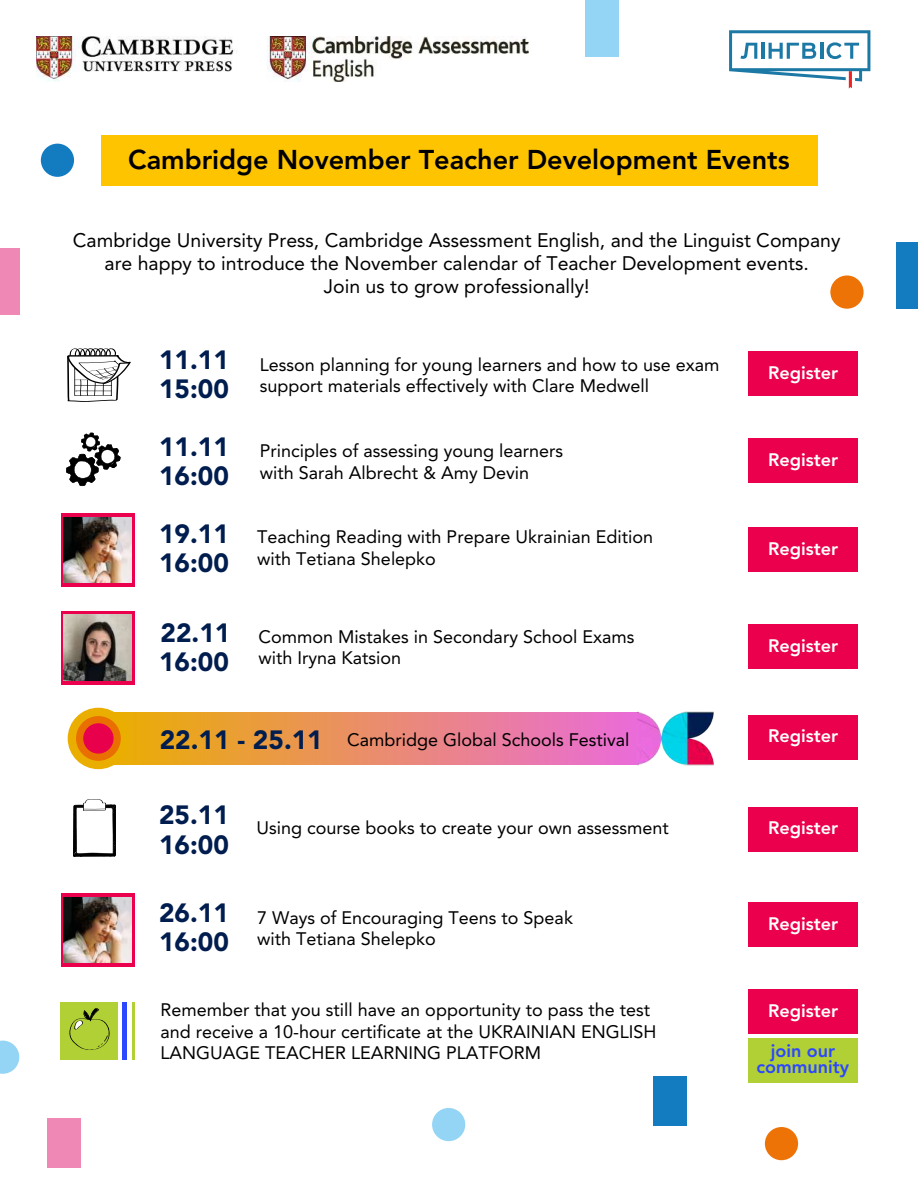
<style>
.page{position:relative;width:918px;height:1188px;background:#fff}
.page>*{position:absolute;margin:0;border:0;box-sizing:border-box;transform-origin:0 0}
.t1{font:800 27px "Avenir LT Pro";color:#000}
.t2{font:900 26.25px/29.7px "Avenir LT Pro";color:#001d4f}
.t3{font:19.5px/23.4px "Avenir LT Pro";color:#000;text-align:center}
.t4{font:18px/21.6px "Avenir LT Pro";color:#000}
.t5{font:800 18px "Avenir LT Pro";color:#fff}
.t6{font:800 18px/16.5px "Avenir LT Pro";color:#2b47ff;text-align:center}
</style>
<div class="page">
<div style="left:101px;top:135px;width:716px;height:51px;background:#fec400"></div>
<div style="left:749px;top:351px;width:109px;height:45px;background:#ea004d"></div>
<div style="left:749px;top:438px;width:109px;height:45px;background:#ea004d"></div>
<div style="left:749px;top:527px;width:109px;height:45px;background:#ea004d"></div>
<div style="left:749px;top:624px;width:109px;height:44px;background:#ea004d"></div>
<div style="left:749px;top:715px;width:109px;height:44px;background:#ea004d"></div>
<div style="left:749px;top:807px;width:109px;height:44px;background:#ea004d"></div>
<div style="left:749px;top:902px;width:109px;height:45px;background:#ea004d"></div>
<svg style="left:61px;top:611px;width:74px;height:74px"></svg>
<div style="left:112px;top:713px;width:526px;height:51px;background:linear-gradient(to right,#eaae01,#ea6cd9)"></div>
<img style="left:638px;top:711px;width:76px;height:54px">
<div style="left:68px;top:708px;width:61px;height:61px;background:#eaae01;border-radius:50%"></div>
<div style="left:76px;top:716px;width:45px;height:45px;background:#e96f00;border-radius:50%"></div>
<div style="left:83px;top:723px;width:31px;height:31px;background:#e8004d;border-radius:50%"></div>
<svg style="left:67px;top:348px;width:64px;height:54px"></svg>
<svg style="left:73px;top:799px;width:43px;height:58px"></svg>
<svg style="left:66px;top:432px;width:55px;height:54px"></svg>
<div style="left:749px;top:989px;width:109px;height:45px;background:#ea004d"></div>
<div style="left:749px;top:1038px;width:109px;height:45px;background:#b0d036"></div>
<svg style="left:61px;top:513px;width:73px;height:74px"></svg>
<img style="left:64px;top:517px;width:67px;height:65px">
<svg style="left:61px;top:893px;width:73px;height:73px"></svg>
<img style="left:64px;top:897px;width:67px;height:65px">
<img style="left:64px;top:615px;width:68px;height:66px">
<div style="left:60px;top:1002px;width:58px;height:57px;background:#b0d036"></div>
<hr style="left:123px;top:1002px;width:4px;height:57px;background:#2b47ff">
<hr style="left:133px;top:1002px;width:2px;height:57px;background:#b0d036">
<svg style="left:69px;top:1008px;width:41px;height:42px"></svg>
<div style="left:0;top:248px;width:20px;height:66px;background:#f088b5"></div>
<div style="left:897px;top:242px;width:21px;height:67px;background:#137bc0"></div>
<div style="left:48px;top:1118px;width:33px;height:50px;background:#f088b5"></div>
<svg style="left:0;top:1041px;width:19px;height:33px"></svg>
<div style="left:432px;top:1108px;width:33px;height:33px;background:#94d5f6;border-radius:50%"></div>
<div style="left:41px;top:144px;width:33px;height:33px;background:#137bc0;border-radius:50%"></div>
<div style="left:830px;top:275px;width:34px;height:34px;background:#ee7307;border-radius:50%"></div>
<div style="left:654px;top:1076px;width:33px;height:50px;background:#137bc0"></div>
<div style="left:765px;top:1127px;width:33px;height:33px;background:#ee7307;border-radius:50%"></div>
<div style="left:586px;top:0;width:33px;height:57px;background:#94d5f6"></div>
<svg style="left:729px;top:30px;width:141px;height:59px"></svg>
<img style="left:37px;top:37px;width:491px;height:44px">
<h1 class="t1" style="left:128px;top:143px;width:663px">Cambridge November Teacher Development Events</h1>
<p class="t3" style="left:73px;top:228px;width:769px">Cambridge University Press, Cambridge Assessment English, and the Linguist Company are happy to introduce the November calendar of Teacher Development events.<br>Join us to grow professionally!</p>
<h2 class="t2" style="left:159px;top:345px;width:71px">11.11<br>15:00</h2>
<h2 class="t2" style="left:159px;top:432px;width:71px">11.11<br>16:00</h2>
<h2 class="t2" style="left:159px;top:519px;width:71px">19.11<br>16:00</h2>
<h2 class="t2" style="left:159px;top:618px;width:73px">22.11<br>16:00</h2>
<p class="t4" style="left:260px;top:354px;width:461px">Lesson planning for young learners and how to use exam support materials effectively with Clare Medwell</p>
<p class="t4" style="left:260px;top:440px;width:305px">Principles of assessing young learners with Sarah Albrecht &amp; Amy Devin</p>
<p class="t4" style="left:257px;top:526px;width:397px">Teaching Reading with Prepare Ukrainian Edition with Tetiana Shelepko</p>
<p class="t4" style="left:259px;top:626px;width:377px">Common Mistakes in Secondary School Exams with Iryna Katsion</p>
<h2 class="t2" style="left:160px;top:725px;width:165px">22.11 - 25.11</h2>
<p class="t4" style="left:347px;top:729px;width:284px">Cambridge Global Schools Festival</p>
<h2 class="t2" style="left:159px;top:800px;width:71px">25.11<br>16:00</h2>
<h2 class="t2" style="left:159px;top:898px;width:71px">26.11<br>16:00</h2>
<p class="t4" style="left:257px;top:817px;width:414px">Using course books to create your own assessment</p>
<p class="t4" style="left:257px;top:907px;width:317px">7 Ways of Encouraging Teens to Speak with Tetiana Shelepko</p>
<p class="t4" style="left:161px;top:999px;width:497px">Remember that you still have an opportunity to pass the test and receive a 10-hour certificate at the UKRAINIAN ENGLISH<br>LANGUAGE TEACHER LEARNING PLATFORM</p>
<p class="t5" style="left:768px;top:362px;width:72px">Register</p>
<p class="t5" style="left:768px;top:449px;width:72px">Register</p>
<p class="t5" style="left:768px;top:538px;width:72px">Register</p>
<p class="t5" style="left:768px;top:635px;width:72px">Register</p>
<p class="t5" style="left:768px;top:725px;width:72px">Register</p>
<p class="t5" style="left:768px;top:817px;width:72px">Register</p>
<p class="t5" style="left:768px;top:913px;width:72px">Register</p>
<p class="t5" style="left:768px;top:1000px;width:72px">Register</p>
<p class="t6" style="left:757px;top:1042px;width:94px">join our community</p>
</div>
